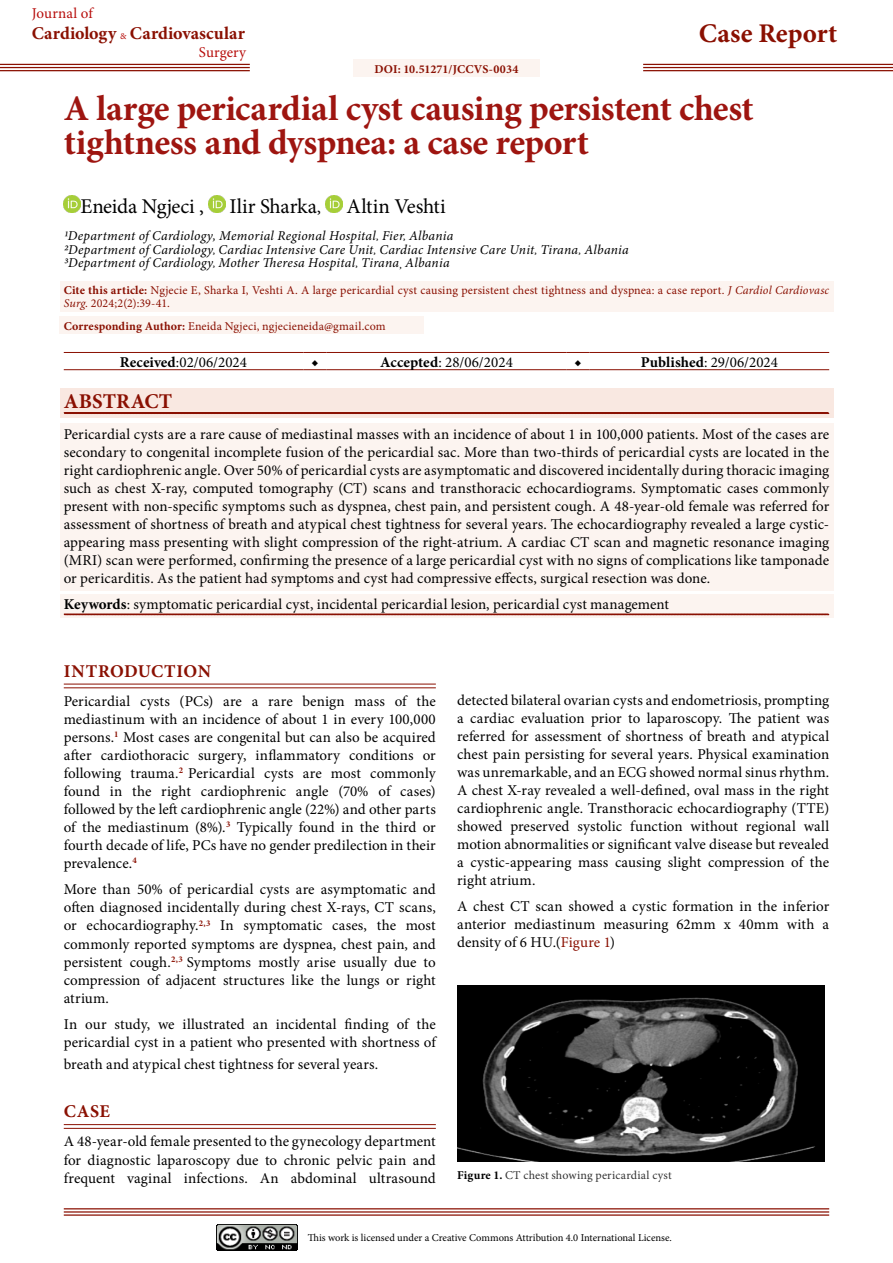
<style>
.page{position:relative;width:893px;height:1263px;background:#fff}
.page>*{position:absolute;margin:0;border:0;box-sizing:border-box;transform-origin:0 0}
.Makale_Başlığı{font:700 36px/33.8px "Minion Pro";letter-spacing:-.01em;color:#9e1510}
.t1{font:700 27px "Minion Pro";letter-spacing:.005em;color:#8a1002}
.Yazarlar{font:21px "Minion Pro";letter-spacing:-.01em;color:#000}
.Abstract_Başlık{font:700 21px "Minion Pro";letter-spacing:.005em;color:#8a1002}
._1__BAŞLIK{font:700 18px "Minion Pro";letter-spacing:.015em;color:#8a1002}
.Ana_metin{font:15px/18px "Minion Pro";letter-spacing:.005em;color:#000;text-align:justify}
.Abstract{font:15px/18px "Minion Pro";letter-spacing:.005em;color:#000;text-align:justify}
.Abstract_Keywords{font:15px "Minion Pro";letter-spacing:.005em;color:#000}
.Table-Figure{font:15px "Minion Pro";letter-spacing:.01em;color:#000}
.t2{font:15px "Minion Pro";color:#b70e0c}
.Table-Figure-2{font:700 15px "Minion Pro";color:#000}
.Kurumlar{font:italic 13.5px "Minion Pro";letter-spacing:.02em;color:#000}
.Cite{font:12px/13.5px "Minion Pro";letter-spacing:.015em;color:#8a1002}
.Ana_metin-2{font:12px "Minion Pro";letter-spacing:.015em;color:#333}
.t3{font:700 12px "Minion Pro";letter-spacing:.005em;color:#8a1002}
.t4{font:10.5px "Minion Pro";letter-spacing:-.005em;color:#000}
.s1{font-weight:400;font-size:9px;color:#b70e0c}
.s2{font-weight:700}
.s3{font-style:italic}
.s4{color:#8a1002}
.s5{font-weight:700;color:#000}
</style>
<div class="page">
<img style="left:216px;top:1225px;width:81px;height:25px">
<hr style="left:64px;top:1208px;width:765px;height:1px;background:#8a1002">
<hr style="left:64px;top:1211px;width:765px;height:1px;background:#8a1002">
<hr style="left:64px;top:1214px;width:765px;height:2px;background:#8a1002">
<hr style="left:0;top:64px;width:250px;height:1px;background:#8a1002">
<hr style="left:0;top:67px;width:250px;height:1px;background:#8a1002">
<hr style="left:0;top:70px;width:250px;height:1px;background:#8a1002">
<hr style="left:643px;top:64px;width:250px;height:1px;background:#8a1002">
<hr style="left:643px;top:67px;width:250px;height:1px;background:#8a1002">
<hr style="left:643px;top:70px;width:250px;height:1px;background:#8a1002">
<div style="left:353px;top:60px;width:187px;height:17px;background:#fcf4f0"></div>
<img style="left:64px;top:196px;width:17px;height:17px">
<img style="left:208px;top:196px;width:17px;height:17px">
<img style="left:325px;top:196px;width:17px;height:17px">
<div style="left:60px;top:281px;width:773px;height:30px;background:#fcf4f0"></div>
<div style="left:60px;top:317px;width:364px;height:17px;background:#fcf4f0"></div>
<hr style="left:64px;top:352px;width:239px;height:1px;background:#8a1002">
<svg style="left:303px;top:352px;width:24px;height:1px"></svg>
<hr style="left:327px;top:352px;width:239px;height:1px;background:#8a1002">
<svg style="left:566px;top:352px;width:24px;height:1px"></svg>
<hr style="left:590px;top:352px;width:239px;height:1px;background:#8a1002">
<hr style="left:64px;top:369px;width:239px;height:1px;background:#8a1002">
<svg style="left:303px;top:369px;width:24px;height:1px"></svg>
<hr style="left:327px;top:369px;width:239px;height:1px;background:#8a1002">
<svg style="left:566px;top:369px;width:24px;height:1px"></svg>
<hr style="left:590px;top:369px;width:239px;height:1px;background:#8a1002">
<hr style="left:64px;top:684px;width:372px;height:1px;background:#8a1002">
<hr style="left:64px;top:687px;width:372px;height:1px;background:#8a1002">
<hr style="left:64px;top:1124px;width:372px;height:1px;background:#8a1002">
<hr style="left:64px;top:1128px;width:372px;height:1px;background:#8a1002">
<img style="left:457px;top:985px;width:367px;height:177px">
<div style="left:60px;top:389px;width:773px;height:29px;background:#f9e8e1"></div>
<hr style="left:63px;top:412px;width:766px;height:2px;background:#8a1002">
<div style="left:60px;top:424px;width:773px;height:167px;background:#fcf4f0"></div>
<div style="left:60px;top:594px;width:773px;height:24px;background:#fcf4f0"></div>
<svg style="left:63px;top:613px;width:766px;height:2px;background:#a74a3e"></svg>
<p class="t2" style="left:32px;top:3px;width:62px">Journal of</p>
<p class="_1__BAŞLIK" style="left:32px;top:21px;width:215px">Cardiology <span class="s1">&amp;</span> Cardiovascular</p>
<p class="t2" style="left:199px;top:42px;width:49px">Surgery</p>
<h2 class="t1" style="left:699px;top:14px;width:140px">Case Report</h2>
<p class="t3" style="left:375px;top:60px;width:145px">DOI: 10.51271/JCCVS-0034</p>
<p class="Makale_Başlığı" style="left:64px;top:91px;width:691px">A large pericardial cyst causing persistent chest tightness and dyspnea: a case report</p>
<p class="Yazarlar" style="left:81px;top:192px;width:367px">Eneida Ngjeci , Ilir Sharka, Altin Veshti</p>
<p class="Kurumlar" style="left:64px;top:227px;width:391px">1Department of Cardiology, Memorial Regional Hospital, Fier, Albania</p>
<p class="Kurumlar" style="left:64px;top:240px;width:566px">2Department of Cardiology, Cardiac Intensive Care Unit, Cardiac Intensive Care Unit, Tirana, Albania</p>
<p class="Kurumlar" style="left:64px;top:254px;width:387px">3Department of Cardiology, Mother Theresa Hospital, Tirana, Albania</p>
<p class="Cite" style="left:64px;top:283px;width:767px"><span class="s2">Cite this article:</span> Ngjecie E, Sharka I, Veshti A. A large pericardial cyst causing persistent chest tightness and dyspnea: a case report. <span class="s3">J Cardiol Cardiovasc<br>Surg</span>. 2024;2(2):39-41.</p>
<p class="Cite" style="left:64px;top:319px;width:323px"><span class="s2">Corresponding Author:</span> Eneida Ngjeci, ngjecieneida@gmail.com</p>
<p class="Table-Figure" style="left:120px;top:352px;width:129px"><span class="s2">Received</span>:02/06/2024</p>
<p class="Table-Figure-2" style="left:311px;top:351px;width:9px">◆</p>
<p class="Table-Figure" style="left:380px;top:352px;width:134px"><span class="s2">Accepted</span>: 28/06/2024</p>
<p class="Table-Figure-2" style="left:574px;top:351px;width:9px">◆</p>
<p class="Table-Figure" style="left:641px;top:352px;width:139px"><span class="s2">Published</span>: 29/06/2024</p>
<p class="Abstract_Başlık" style="left:64px;top:387px;width:110px">ABSTRACT</p>
<p class="Abstract" style="left:64px;top:425px;width:767px">Pericardial cysts are a rare cause of mediastinal masses with an incidence of about 1 in 100,000 patients. Most of the cases are secondary to congenital incomplete fusion of the pericardial sac. More than two-thirds of pericardial cysts are located in the right cardiophrenic angle. Over 50% of pericardial cysts are asymptomatic and discovered incidentally during thoracic imaging such as chest X-ray, computed tomography (CT) scans and transthoracic echocardiograms. Symptomatic cases commonly present with non-specific symptoms such as dyspnea, chest pain, and persistent cough. A 48-year-old female was referred for assessment of shortness of breath and atypical chest tightness for several years. The echocardiography revealed a large cystic&shy;appearing mass presenting with slight compression of the right-atrium. A cardiac CT scan and magnetic resonance imaging (MRI) scan were performed, confirming the presence of a large pericardial cyst with no signs of complications like tamponade or pericarditis. As the patient had symptoms and cyst had compressive effects, surgical resection was done.</p>
<p class="Abstract_Keywords" style="left:64px;top:594px;width:607px"><span class="s2">Keywords</span>: symptomatic pericardial cyst, incidental pericardial lesion, pericardial cyst management</p>
<p class="_1__BAŞLIK" style="left:64px;top:658px;width:149px">INTRODUCTION</p>
<p class="Ana_metin" style="left:64px;top:692px;width:374px">Pericardial cysts (PCs) are a rare benign mass of the mediastinum with an incidence of about 1 in every 100,000 persons.<sup>1</sup> Most cases are congenital but can also be acquired after cardiothoracic surgery, inflammatory conditions or following trauma.<sup>2</sup> Pericardial cysts are most commonly found in the right cardiophrenic angle (70% of cases) followed by the left cardiophrenic angle (22%) and other parts of the mediastinum (8%).<sup>3</sup> Typically found in the third or fourth decade of life, PCs have no gender predilection in their prevalence.<sup>4</sup></p>
<p class="Ana_metin" style="left:64px;top:881px;width:374px">More than 50% of pericardial cysts are asymptomatic and often diagnosed incidentally during chest X-rays, CT scans, or echocardiography.<sup>2,3</sup> In symptomatic cases, the most commonly reported symptoms are dyspnea, chest pain, and persistent cough.<sup>2,3</sup> Symptoms mostly arise usually due to compression of adjacent structures like the lungs or right atrium.</p>
<p class="Ana_metin" style="left:64px;top:1015px;width:374px">In our study, we illustrated an incidental finding of the pericardial cyst in a patient who presented with shortness of</p>
<p class="Ana_metin" style="left:64px;top:1055px;width:316px">breath and atypical chest tightness for several years.</p>
<p class="_1__BAŞLIK" style="left:64px;top:1099px;width:48px">CASE</p>
<p class="Ana_metin" style="left:64px;top:1133px;width:374px">A 48-year-old female presented to the gynecology department for diagnostic laparoscopy due to chronic pelvic pain and frequent vaginal infections. An abdominal ultrasound</p>
<p class="Ana_metin" style="left:457px;top:691px;width:374px">detected bilateral ovarian cysts and endometriosis, prompting a cardiac evaluation prior to laparoscopy. The patient was referred for assessment of shortness of breath and atypical chest pain persisting for several years. Physical examination was unremarkable, and an ECG showed normal sinus rhythm.<br>A chest X-ray revealed a well-defined, oval mass in the right cardiophrenic angle. Transthoracic echocardiography (TTE) showed preserved systolic function without regional wall motion abnormalities or significant valve disease but revealed a cystic-appearing mass causing slight compression of the right atrium.</p>
<p class="Ana_metin" style="left:457px;top:897px;width:374px">A chest CT scan showed a cystic formation in the inferior anterior mediastinum measuring 62mm x 40mm with a density of 6 HU.(<span class="s4">Figure 1</span>)</p>
<p class="Ana_metin-2" style="left:457px;top:1167px;width:216px"><span class="s5">Figure 1.</span> CT chest showing pericardial cyst</p>
<p class="t4" style="left:308px;top:1231px;width:366px">This work is licensed under a Creative Commons Attribution 4.0 International License.</p>
</div>
